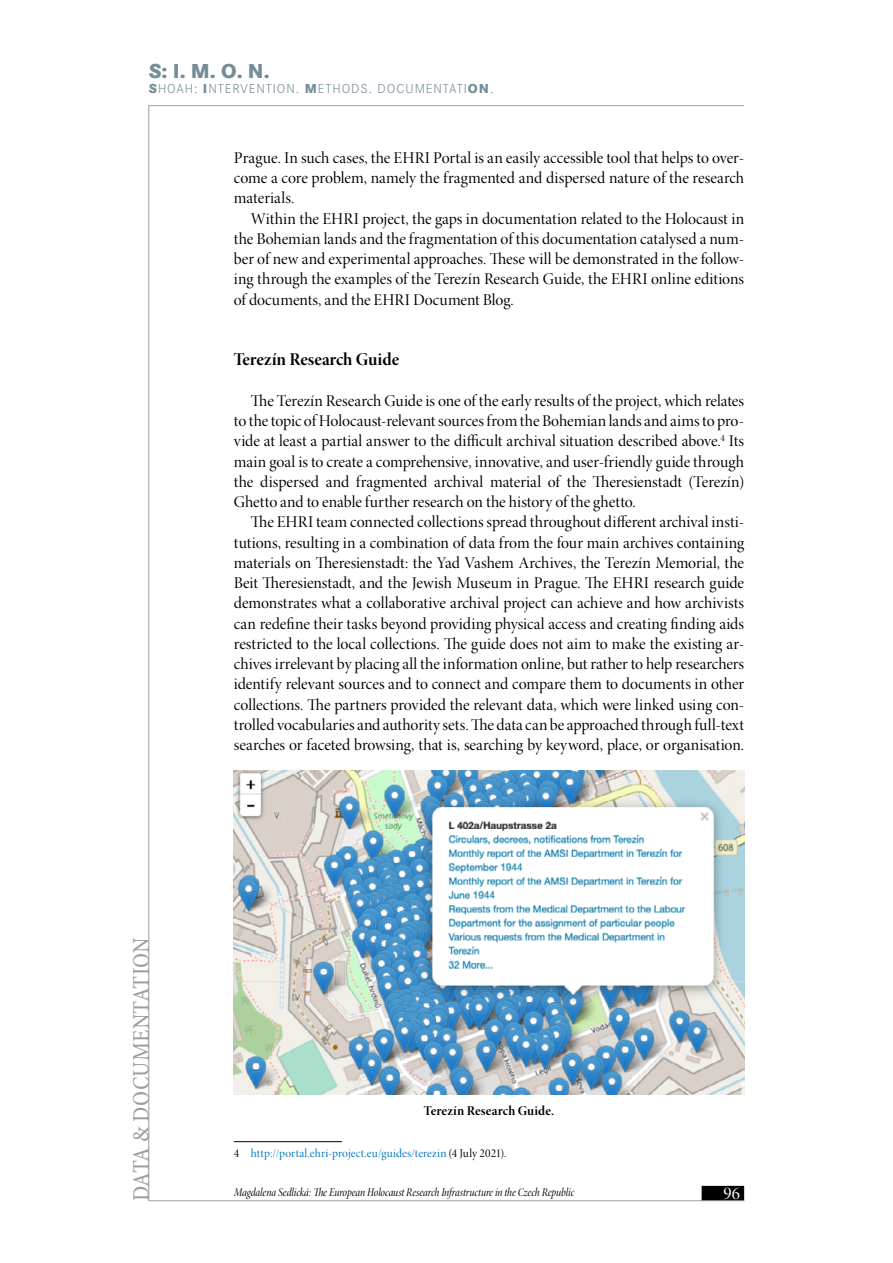
<style>
.page{position:relative;width:893px;height:1263px;background:#fff}
.page>*{position:absolute;margin:0;border:0;box-sizing:border-box;transform-origin:0 0}
.t1{font:condensed 24px "Minion Pro";color:#9c9d9d}
.t2{font:800 21px "Corporate S";color:#748d99}
.t3{font:18px "Minion Pro Bold Disp";color:#000}
.t4{font:18px "Minion Pro Disp";color:#fff}
.t5{font:16.5px/20.2px "Minion Pro Disp";color:#000;text-align:justify}
.t6{font:300 13.5px "Corporate S";letter-spacing:.07em;color:#748d99}
.t7{font:13.5px "Minion Pro Bold Disp";letter-spacing:.005em;color:#000}
.t8{font:12px "Minion Pro Cn It Disp";color:#000}
.t9{font:12px "Minion Pro Disp";letter-spacing:.015em;color:#0075be}
.s1{font-weight:800}
.s2{color:#000}
</style>
<div class="page">
<div style="left:702px;top:1186px;width:42px;height:15px;background:#000"></div>
<hr style="left:149px;top:1200px;width:595px;height:1px;background:#9c9d9d">
<hr style="left:149px;top:105px;width:595px;height:1px;background:#9c9d9d">
<hr style="left:149px;top:105px;width:1px;height:1096px;background:#9c9d9d">
<hr style="left:234px;top:1141px;width:108px;height:1px;background:#000">
<img style="left:234px;top:770px;width:510px;height:324px">
<p class="t2" style="left:149px;top:58px;width:122px">S: I. M. O. N.</p>
<p class="t6" style="left:149px;top:81px;width:346px"><span class="s1">S</span>HOAH: <span class="s1">I</span>NTERVENTION. <span class="s1">M</span>ETHODS. DOCUMENTATI<span class="s1">ON</span>.</p>
<p class="t5" style="left:234px;top:148px;width:512px">Prague. In such cases, the EHRI Portal is an easily accessible tool that helps to over&shy;come a core problem, namely the fragmented and dispersed nature of the research materials.</p>
<p class="t5" style="left:234px;top:209px;width:512px;text-indent:17px">Within the EHRI project, the gaps in documentation related to the Holocaust in the Bohemian lands and the fragmentation of this documentation catalysed a num&shy;ber of new and experimental approaches. These will be demonstrated in the follow&shy;ing through the examples of the Terezín Research Guide, the EHRI online editions of documents, and the EHRI Document Blog.</p>
<h1 class="t1" style="left:127px;top:1201px;width:265px;rotate:-90deg">DATA &amp; DOCUMENTATION</h1>
<p class="t3" style="left:234px;top:348px;width:167px">Terezín Research Guide</p>
<p class="t5" style="left:234px;top:391px;width:512px;text-indent:17px">The Terezín Research Guide is one of the early results of the project, which relates to the topic of Holocaust-relevant sources from the Bohemian lands and aims to pro&shy;vide at least a partial answer to the difficult archival situation described above.<sup>4</sup> Its main goal is to create a comprehensive, innovative, and user-friendly guide through the dispersed and fragmented archival material of the Theresienstadt (Terezín)<br>Ghetto and to enable further research on the history of the ghetto.</p>
<p class="t5" style="left:234px;top:512px;width:512px;text-indent:17px">The EHRI team connected collections spread throughout different archival insti&shy;tutions, resulting in a combination of data from the four main archives containing materials on Theresienstadt: the Yad Vashem Archives, the Terezín Memorial, the Beit Theresienstadt, and the Jewish Museum in Prague. The EHRI research guide demonstrates what a collaborative archival project can achieve and how archivists can redefine their tasks beyond providing physical access and creating finding aids restricted to the local collections. The guide does not aim to make the existing ar&shy;chives irrelevant by placing all the information online, but rather to help researchers identify relevant sources and to connect and compare them to documents in other collections. The partners provided the relevant data, which were linked using con&shy;trolled vocabularies and authority sets. The data can be approached through full-text searches or faceted browsing, that is, searching by keyword, place, or organisation.</p>
<p class="t7" style="left:424px;top:1102px;width:132px">Terezín Research Guide.</p>
<p class="t9" style="left:234px;top:1146px;width:274px"><span class="s2">4</span> http://portal.ehri-project.eu/guides/terezin <span class="s2">(4 July 2021).</span></p>
<p class="t8" style="left:234px;top:1185px;width:342px">Magdalena Sedlická: The European Holocaust Research Infrastructure in the Czech Republic</p>
<p class="t4" style="left:723px;top:1182px;width:18px">96</p>
</div>
